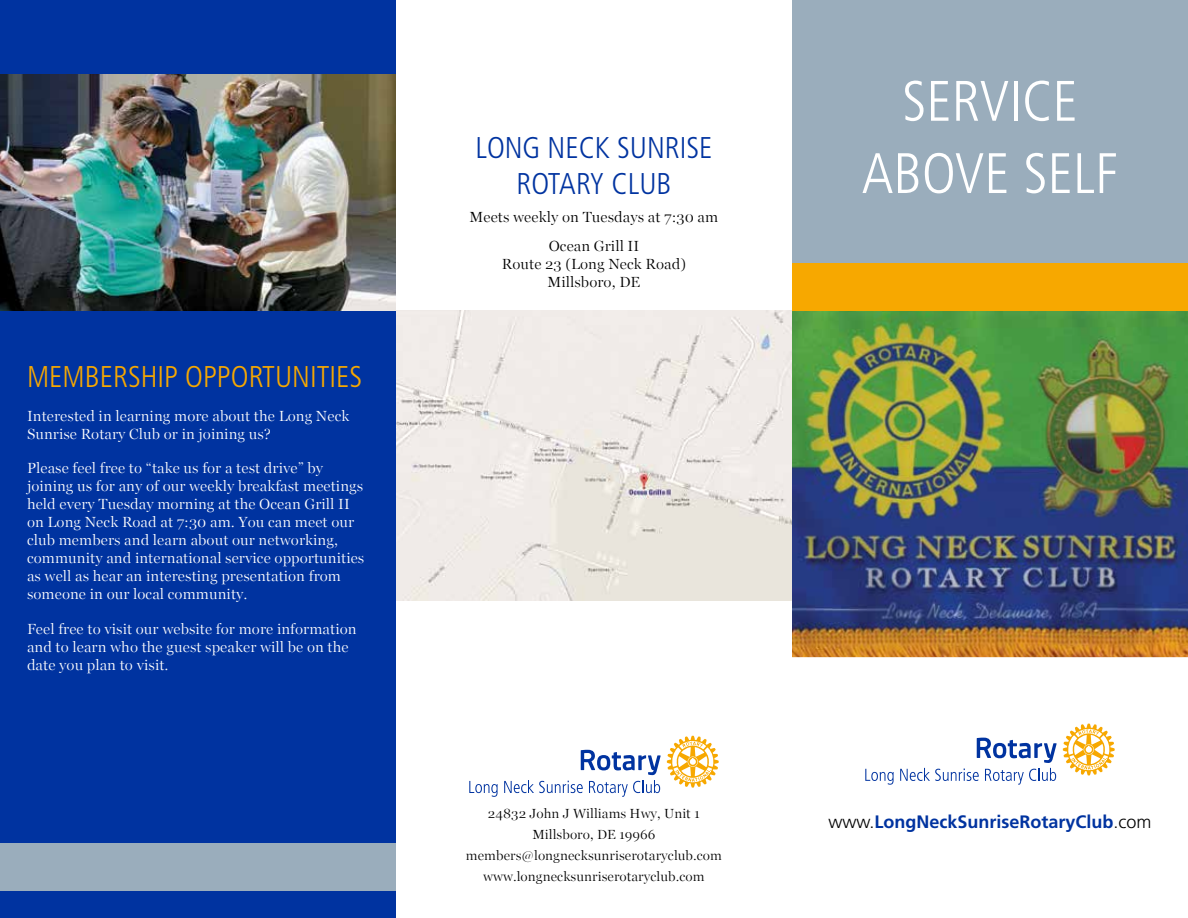
<style>
.page{position:relative;width:1188px;height:918px;background:#fff}
.page>*{position:absolute;margin:0;border:0;box-sizing:border-box;transform-origin:0 0}
.t1{font:300 condensed 57px/72.3px "Frutiger";color:#fff;text-align:center}
.t2{font:300 condensed 30px/36px "Frutiger";color:#0033a0;text-align:center}
.t3{font:300 condensed 30px "Frutiger";color:#f7a800}
.t4{font:700 18px "Frutiger";color:#0033a0}
.t5{font:300 15px/18px "SD Georgia";color:#fff}
.t6{font:300 15px/28.8px "SD Georgia";color:#000;text-align:center}
.t7{font:300 13.5px/21px "SD Georgia";color:#000;text-align:center}
.s1{font-weight:300;color:#000}
</style>
<div class="page">
<img style="left:396px;top:310px;width:396px;height:291px">
<div style="left:0;top:0;width:396px;height:918px;background:#0033a0"></div>
<img style="left:792px;top:310px;width:396px;height:347px">
<div style="left:792px;top:0;width:396px;height:266px;background:#9aadbc"></div>
<div style="left:792px;top:263px;width:396px;height:47px;background:#f7a800"></div>
<img style="left:0;top:74px;width:396px;height:236px">
<svg style="left:667px;top:736px;width:52px;height:52px"></svg>
<svg style="left:469px;top:781px;width:29px;height:16px"></svg>
<svg style="left:504px;top:750px;width:157px;height:47px"></svg>
<div style="left:0;top:844px;width:396px;height:47px;background:#9aadbc"></div>
<svg style="left:1063px;top:724px;width:52px;height:51px"></svg>
<svg style="left:865px;top:769px;width:29px;height:16px"></svg>
<svg style="left:900px;top:738px;width:157px;height:47px"></svg>
<h2 class="t3" style="left:27px;top:360px;width:337px">MEMBERSHIP OPPORTUNITIES</h2>
<p class="t5" style="left:27px;top:407px;width:324px">Interested in learning more about the Long Neck<br>Sunrise Rotary Club or in joining us?</p>
<p class="t5" style="left:27px;top:459px;width:339px">Please feel free to “take us for a test drive” by joining us for any of our weekly breakfast meetings held every Tuesday morning at the Ocean Grill II on Long Neck Road at 7:30 am. You can meet our club members and learn about our networking, community and international service opportunities as well as hear an interesting presentation from someone in our local community.</p>
<p class="t5" style="left:27px;top:619px;width:331px">Feel free to visit our website for more information and to learn who the guest speaker will be on the date you plan to visit.</p>
<h2 class="t2" style="left:475px;top:130px;width:239px">LONG NECK SUNRISE<br>ROTARY CLUB</h2>
<p class="t6" style="left:470px;top:203px;width:250px">Meets weekly on Tuesdays at 7:30 am<br>Ocean Grill II</p>
<p class="t6" style="left:502px;top:255px;width:186px;line-height:18px">Route 23 (Long Neck Road)<br>Millsboro, DE</p>
<p class="t7" style="left:466px;top:803px;width:258px">24832 John J Williams Hwy, Unit 1<br>Millsboro, DE 19966 members@longnecksunriserotaryclub.com www.longnecksunriserotaryclub.com</p>
<h1 class="t1" style="left:862px;top:66px;width:258px">SERVICE<br>ABOVE SELF</h1>
<p class="t4" style="left:828px;top:811px;width:325px"><span class="s1">www.</span>LongNeckSunriseRotaryClub<span class="s1">.com</span></p>
</div>
